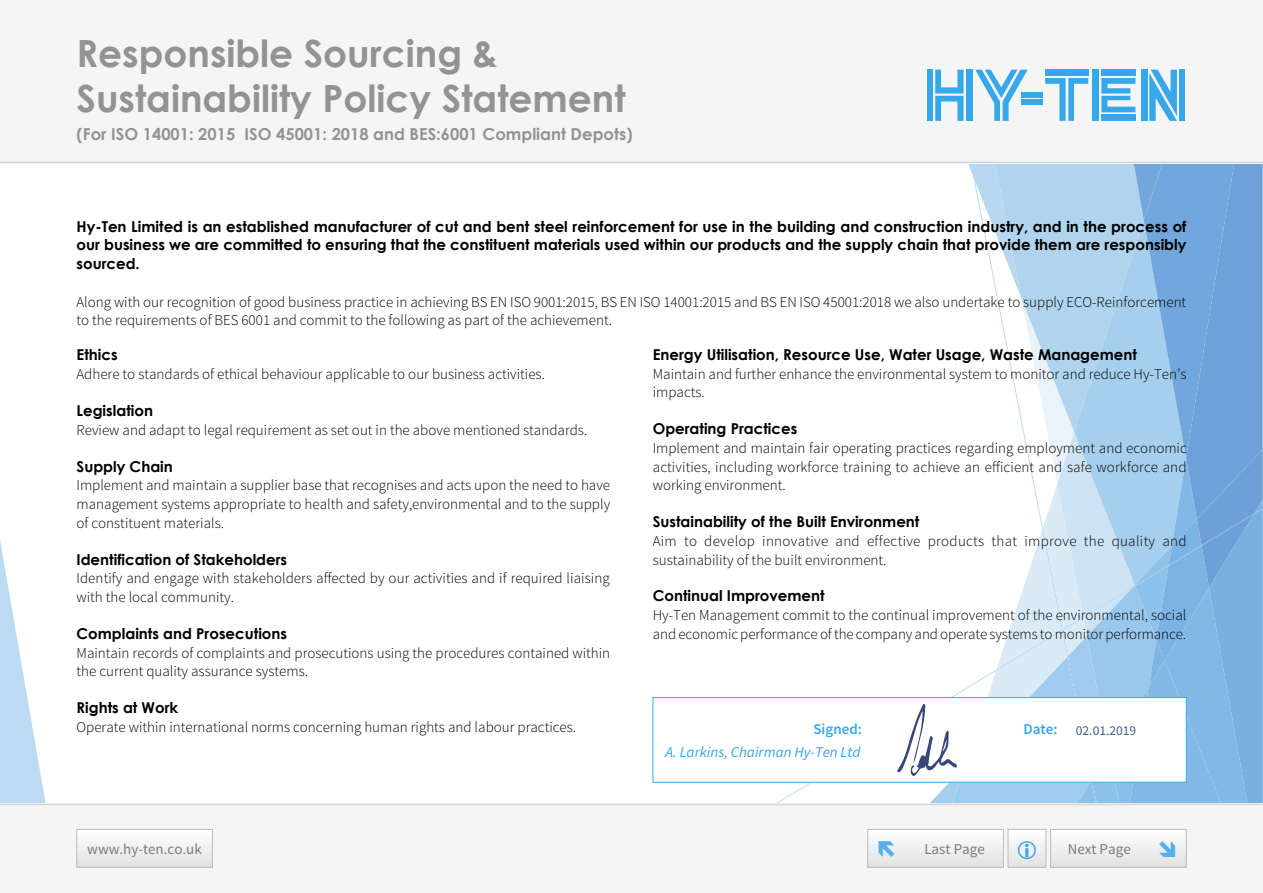
<style>
.page{position:relative;width:1263px;height:893px;background:#fff}
.page>*{position:absolute;margin:0;border:0;box-sizing:border-box;transform-origin:0 0}
.t1{font:700 37.5px/45px "Century Gothic";color:#939393}
.t2{font:700 16.5px "Century Gothic";color:#939393}
.t3{font:300 15px/18.8px "Source Sans Pro";color:#000}
.t4{font:700 15px/18.3px "Century Gothic";color:#000;text-align:justify}
.t5{font:300 15px/18.8px "Source Sans Pro";letter-spacing:.02em;color:#000}
.t6{font:15px "Source Sans Pro";color:#7c7c7c}
.t7{font:italic 15px "Source Sans Pro";color:#36a7e9}
.t8{font:600 15px "Source Sans Pro";color:#36a7e9}
.t9{font:13.5px "Source Sans Pro";color:#425e91}
</style>
<div class="page">
<svg style="left:0;top:541px;width:46px;height:263px"></svg>
<div style="left:0;top:0;width:1263px;height:163px;background:#f5f5f5"></div>
<hr style="left:0;top:162px;width:1263px;height:1px;background:#d6d6d6">
<div style="left:927px;top:70px;width:5px;height:51px;background:#36a7e9"></div>
<svg style="left:935px;top:70px;width:28px;height:51px"></svg>
<div style="left:966px;top:70px;width:6px;height:51px;background:#36a7e9"></div>
<svg style="left:975px;top:70px;width:53px;height:51px"></svg>
<div style="left:1021px;top:92px;width:21px;height:5px;background:#36a7e9"></div>
<div style="left:1021px;top:99px;width:21px;height:6px;background:#36a7e9"></div>
<div style="left:1045px;top:70px;width:43px;height:6px;background:#36a7e9"></div>
<svg style="left:1045px;top:78px;width:43px;height:43px"></svg>
<div style="left:1093px;top:70px;width:6px;height:51px;background:#36a7e9"></div>
<div style="left:1101px;top:70px;width:34px;height:6px;background:#36a7e9"></div>
<svg style="left:1101px;top:78px;width:34px;height:34px"></svg>
<div style="left:1101px;top:115px;width:34px;height:6px;background:#36a7e9"></div>
<div style="left:1141px;top:70px;width:6px;height:51px;background:#36a7e9"></div>
<svg style="left:1149px;top:70px;width:28px;height:51px"></svg>
<div style="left:1179px;top:70px;width:6px;height:51px;background:#36a7e9"></div>
<div style="left:0;top:804px;width:1263px;height:89px;background:#f5f5f5"></div>
<hr style="left:0;top:804px;width:1263px;height:1px;background:#d6d6d6">
<div style="left:77px;top:829px;width:135px;height:38px;background:linear-gradient(to right,#f1f1f1,#f1f1f1)"></div>
<div style="left:77px;top:829px;width:136px;height:38px;border:1px solid #bcbcbc"></div>
<svg style="left:1010px;top:856px;width:34px;height:9px"></svg>
<div style="left:1008px;top:829px;width:38px;height:38px;border:1px solid #bcbcbc"></div>
<div style="left:1050px;top:829px;width:136px;height:38px;background:linear-gradient(to right,#f1f1f1,#f1f1f1)"></div>
<div style="left:1050px;top:829px;width:136px;height:38px;border:1px solid #bcbcbc"></div>
<div style="left:868px;top:829px;width:135px;height:38px;background:linear-gradient(to right,#f1f1f1,#f1f1f1)"></div>
<div style="left:867px;top:829px;width:136px;height:38px;border:1px solid #bcbcbc"></div>
<div style="left:653px;top:697px;width:533px;height:85px;background:#fff;border:1px solid #36a7e9"></div>
<svg style="left:769px;top:163px;width:494px;height:641px"></svg>
<svg style="left:879px;top:841px;width:15px;height:16px"></svg>
<svg style="left:1018px;top:856px;width:18px;height:4px"></svg>
<svg style="left:1159px;top:841px;width:16px;height:16px"></svg>
<h1 class="t1" style="left:77px;top:30px;width:550px">Responsible Sourcing &amp;<br>Sustainability Policy Statement</h1>
<p class="t2" style="left:77px;top:124px;width:558px">(For ISO 14001: 2015 ISO 45001: 2018 and BES:6001 Compliant Depots)</p>
<p class="t4" style="left:77px;top:217px;width:1111px">Hy-Ten Limited is an established manufacturer of cut and bent steel reinforcement for use in the building and construction industry, and in the process of our business we are committed to ensuring that the constituent materials used within our products and the supply chain that provide them are responsibly sourced.</p>
<p class="t3" style="left:77px;top:292px;width:1111px">Along with our recognition of good business practice in achieving BS EN ISO 9001:2015, BS EN ISO 14001:2015 and BS EN ISO 45001:2018 we also undertake to supply ECO-Reinforcement to the requirements of BES 6001 and commit to the following as part of the achievement.</p>
<p class="t4" style="left:77px;top:345px;width:43px">Ethics</p>
<p class="t3" style="left:77px;top:364px;width:470px">Adhere to standards of ethical behaviour applicable to our business activities.</p>
<p class="t4" style="left:77px;top:401px;width:78px">Legislation</p>
<p class="t3" style="left:77px;top:421px;width:512px">Review and adapt to legal requirement as set out in the above mentioned standards.</p>
<p class="t4" style="left:77px;top:457px;width:98px">Supply Chain</p>
<p class="t3" style="left:77px;top:476px;width:535px;text-align:justify">Implement and maintain a supplier base that recognises and acts upon the need to have management systems appropriate to health and safety,environmental and to the supply of constituent materials.</p>
<p class="t4" style="left:77px;top:550px;width:212px">Identification of Stakeholders</p>
<p class="t3" style="left:77px;top:569px;width:535px">Identify and engage with stakeholders affected by our activities and if required liaising with the local community.</p>
<p class="t4" style="left:77px;top:624px;width:212px">Complaints and Prosecutions</p>
<p class="t3" style="left:77px;top:643px;width:535px">Maintain records of complaints and prosecutions using the procedures contained within the current quality assurance systems.</p>
<p class="t4" style="left:77px;top:698px;width:103px">Rights at Work</p>
<p class="t3" style="left:77px;top:718px;width:501px">Operate within international norms concerning human rights and labour practices.</p>
<p class="t4" style="left:653px;top:345px;width:486px">Energy Utilisation, Resource Use, Water Usage, Waste Management</p>
<p class="t3" style="left:653px;top:364px;width:535px">Maintain and further enhance the environmental system to monitor and reduce Hy-Ten’s impacts.</p>
<p class="t4" style="left:653px;top:419px;width:146px">Operating Practices</p>
<p class="t3" style="left:653px;top:439px;width:535px;text-align:justify">Implement and maintain fair operating practices regarding employment and economic activities, including workforce training to achieve an efficient and safe workforce and working environment.</p>
<p class="t4" style="left:653px;top:512px;width:268px">Sustainability of the Built Environment</p>
<p class="t5" style="left:653px;top:532px;width:535px">Aim to develop innovative and effective products that improve the quality and sustainability of the built environment.</p>
<p class="t4" style="left:653px;top:586px;width:173px">Continual Improvement</p>
<p class="t3" style="left:653px;top:606px;width:535px">Hy-Ten Management commit to the continual improvement of the environmental, social and economic performance of the company and operate systems to monitor performance.</p>
<p class="t8" style="left:813px;top:720px;width:50px">Signed:</p>
<p class="t8" style="left:1023px;top:720px;width:36px">Date:</p>
<p class="t7" style="left:665px;top:742px;width:196px">A. Larkins, Chairman Hy-Ten Ltd</p>
<p class="t9" style="left:1076px;top:722px;width:62px">02.01.2019</p>
<p class="t6" style="left:87px;top:840px;width:116px">www.hy-ten.co.uk</p>
<p class="t6" style="left:924px;top:840px;width:62px">Last Page</p>
<p class="t6" style="left:1068px;top:840px;width:65px">Next Page</p>
</div>
